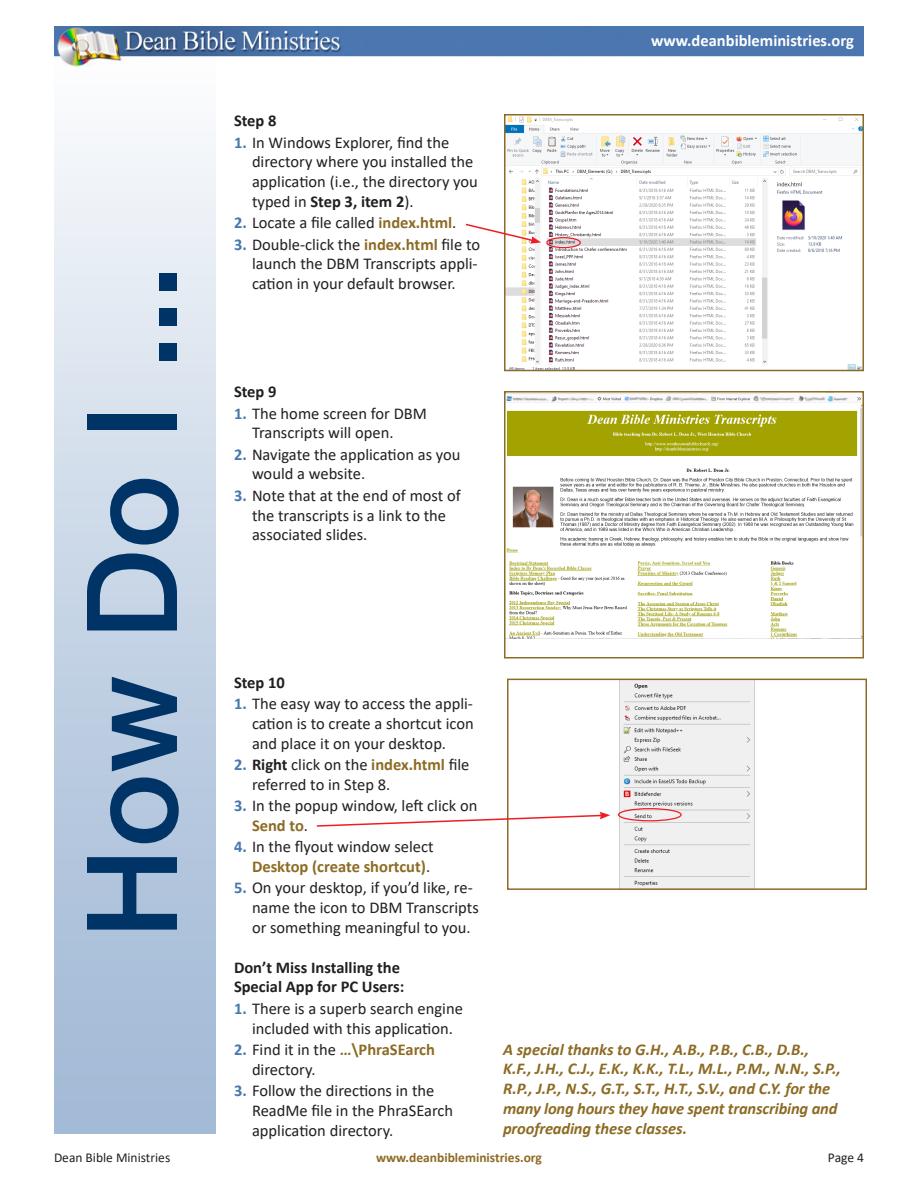
<style>
.page{position:relative;width:918px;height:1188px;background:#fff}
.page>*{position:absolute;margin:0;border:0;box-sizing:border-box;transform-origin:0 0}
.t1{font:500 126px "Helvetica Neue LT Pro";color:#003466}
.t2{font:16.5px/19.8px "Calibri";color:#231f20}
.t3{font:italic 700 16.5px/19.8px "Calibri";letter-spacing:-.01em;color:#8c6b24}
.Body_Text{font:700 16.5px/19.8px "Calibri";color:#231f20}
.t4{font:700 16.5px "Calibri";color:#fff}
.t5{font:700 13.5px "Calibri";color:#8c6b24}
.t6{font:13.5px "Calibri";color:#231f20}
.s1{font-weight:700;color:#4a77b0}
.s2{font-weight:700}
.s3{font-weight:700;color:#8c6b24}
</style>
<div class="page">
<img style="left:54px;top:27px;width:810px;height:30px">
<img style="left:507px;top:395px;width:354px;height:244px">
<div style="left:504px;top:391px;width:360px;height:267px;border:2px solid #8c6b24"></div>
<img style="left:620px;top:682px;width:134px;height:205px">
<div style="left:507px;top:679px;width:360px;height:211px;border:2px solid #8c6b24"></div>
<div style="left:618px;top:808px;width:64px;height:13px;border:1px solid #ee1d23;border-radius:50%"></div>
<svg style="left:316px;top:812px;width:294px;height:16px"></svg>
<img style="left:507px;top:117px;width:354px;height:251px">
<div style="left:504px;top:114px;width:360px;height:257px;border:2px solid #8c6b24"></div>
<div style="left:546px;top:237px;width:35px;height:11px;border:1px solid #ee1d23;border-radius:50%"></div>
<svg style="left:465px;top:223px;width:76px;height:21px"></svg>
<div style="left:54px;top:54px;width:162px;height:1080px;background:linear-gradient(to bottom,#f8f9fb,#9db6d4)"></div>
<p class="t1" style="left:56px;top:939px;width:676px;rotate:-90deg">How Do I ...</p>
<p class="Body_Text" style="left:234px;top:111px;width:44px">Step 8</p>
<p class="t2" style="left:252px;top:132px;width:227px;text-indent:-18px"><span class="s1">1.</span> In Windows Explorer, find the directory where you installed the application (i.e., the directory you typed in <span class="s2">Step 3, item 2</span>).</p>
<p class="t2" style="left:234px;top:213px;width:224px"><span class="s1">2.</span> Locate a file called <span class="s3">index.html</span>.</p>
<p class="t2" style="left:252px;top:234px;width:230px;text-indent:-18px"><span class="s1">3.</span> Double-click the <span class="s3">index.html</span> file to launch the DBM Transcripts appli&shy;cation in your default browser.</p>
<p class="Body_Text" style="left:234px;top:382px;width:44px">Step 9</p>
<p class="t2" style="left:252px;top:403px;width:177px;text-indent:-18px"><span class="s1">1.</span> The home screen for DBM<br>Transcripts will open.</p>
<p class="t2" style="left:252px;top:444px;width:210px;text-indent:-18px"><span class="s1">2.</span> Navigate the application as you would a website.</p>
<p class="t2" style="left:252px;top:485px;width:210px;text-indent:-18px"><span class="s1">3.</span> Note that at the end of most of the transcripts is a link to the associated slides.</p>
<p class="t4" style="left:651px;top:29px;width:204px">www.deanbibleministries.org</p>
<p class="Body_Text" style="left:234px;top:672px;width:52px">Step 10</p>
<p class="t2" style="left:252px;top:693px;width:223px;text-align:justify;text-indent:-18px"><span class="s1">1.</span> The easy way to access the appli&shy;cation is to create a shortcut icon and place it on your desktop.</p>
<p class="t2" style="left:252px;top:754px;width:219px;text-indent:-18px"><span class="s1">2.</span> <span class="s2">Right</span> click on the <span class="s3">index.html</span> file referred to in Step 8.</p>
<p class="t2" style="left:252px;top:795px;width:227px;text-indent:-18px"><span class="s1">3.</span> In the popup window, left click on<br><span class="s3">Send to</span>.</p>
<p class="t2" style="left:234px;top:837px;width:201px;text-align:right"><span class="s1">4.</span> In the flyout window select<br><span class="s3">Desktop (create shortcut)</span>.</p>
<p class="t2" style="left:252px;top:878px;width:228px;text-indent:-18px"><span class="s1">5.</span> On your desktop, if you’d like, re&shy;name the icon to DBM Transcripts or something meaningful to you.</p>
<p class="Body_Text" style="left:234px;top:957px;width:172px">Don’t Miss Installing the<br>Special App for PC Users:</p>
<p class="t2" style="left:234px;top:998px;width:230px;text-align:center"><span class="s1">1.</span> There is a superb search engine included with this application.</p>
<p class="t2" style="left:252px;top:1039px;width:185px;text-indent:-18px"><span class="s1">2.</span> Find it in the <span class="s3">…\PhraSEarch </span>directory.</p>
<p class="t2" style="left:252px;top:1080px;width:203px;text-indent:-18px"><span class="s1">3.</span> Follow the directions in the<br>ReadMe file in the PhraSEarch application directory.</p>
<p class="t3" style="left:503px;top:1039px;width:339px">A special thanks to G.H., A.B., P.B., C.B., D.B., K.F., J.H., C.J., E.K., K.K., T.L., M.L., P.M., N.N., S.P., R.P., J.P., N.S., G.T., S.T., H.T., S.V., and C.Y. for the many long hours they have spent transcribing and proofreading these classes.</p>
<p class="t6" style="left:54px;top:1148px;width:118px">Dean Bible Ministries</p>
<p class="t5" style="left:376px;top:1148px;width:167px">www.deanbibleministries.org</p>
<p class="t6" style="left:828px;top:1148px;width:38px">Page 4</p>
</div>
